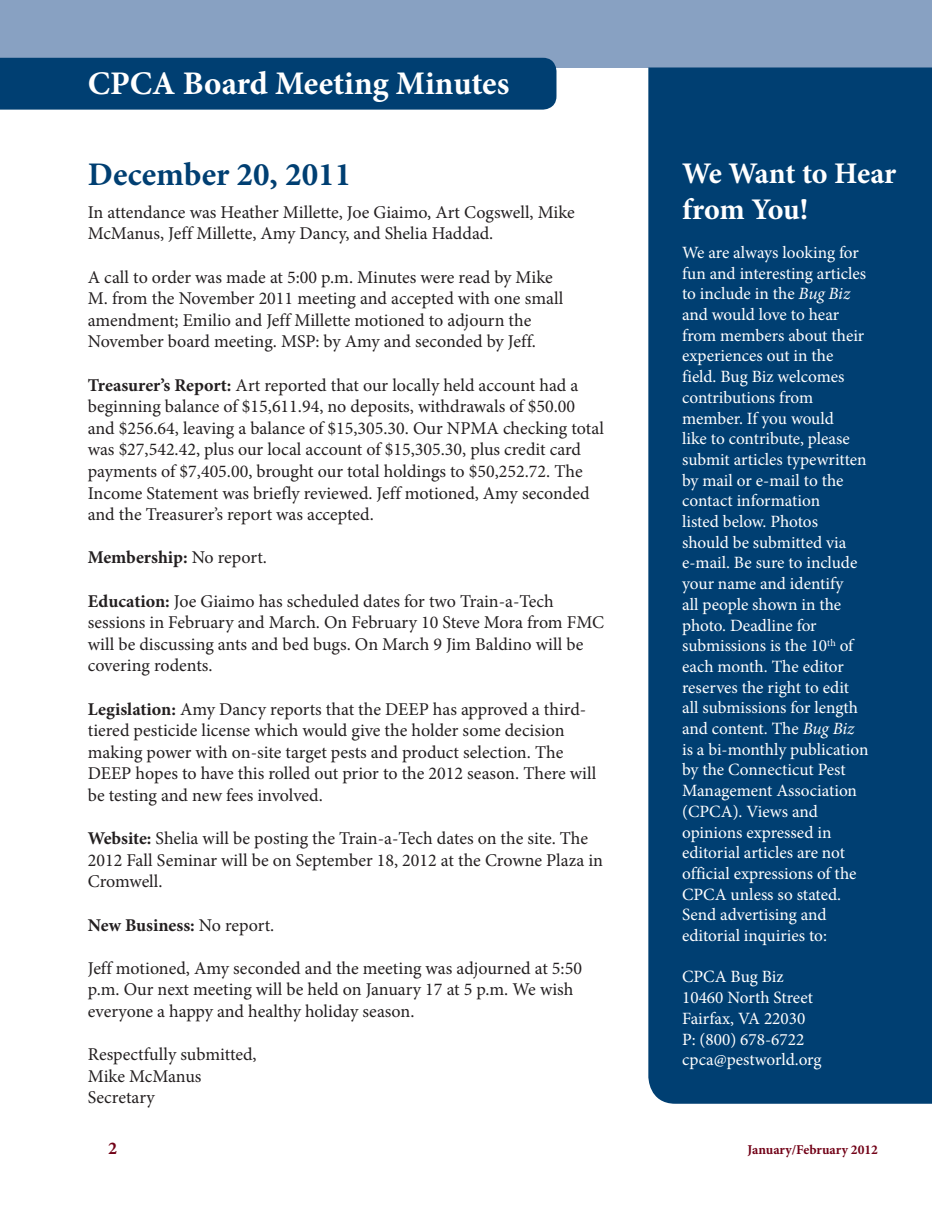
<style>
.page{position:relative;width:932px;height:1215px;background:#fff}
.page>*{position:absolute;margin:0;border:0;box-sizing:border-box;transform-origin:0 0}
.t1{font:700 33px "Minion Pro";color:#fff}
.t2{font:700 33px "Minion Pro";color:#003f72}
.t3{font:700 30px/36px "Minion Pro";letter-spacing:-.01em;color:#fff}
.t4{font:18px/21.6px "Minion Pro";color:#231f20}
.t5{font:700 18px "Minion Pro";color:#231f20}
.t6{font:700 18px "Minion Pro";color:#720217}
.t7{font:17.25px/20.7px "Minion Pro";color:#fff}
.t8{font:700 13.5px "Minion Pro";color:#720217}
.s1{font-weight:700}
.s2{font-weight:400}
.s3{font-style:italic}
</style>
<div class="page">
<div style="left:0;top:0;width:932px;height:68px;background:#88a1c2"></div>
<div style="left:0;top:58px;width:556px;height:52px;background:#003f72"></div>
<div style="left:648px;top:68px;width:284px;height:1036px;background:#003f72"></div>
<h1 class="t1" style="left:88px;top:60px;width:423px">CPCA Board Meeting Minutes</h1>
<h1 class="t2" style="left:88px;top:152px;width:265px">December 20, 2011</h1>
<p class="t4" style="left:88px;top:201px;width:488px">In attendance was Heather Millette, Joe Giaimo, Art Cogswell, Mike<br>McManus, Jeff Millette, Amy Dancy, and Shelia Haddad.</p>
<p class="t4" style="left:88px;top:266px;width:477px">A call to order was made at 5:00 p.m. Minutes were read by Mike M. from the November 2011 meeting and accepted with one small amendment; Emilio and Jeff Millette motioned to adjourn the November board meeting. MSP: by Amy and seconded by Jeff.</p>
<p class="t4" style="left:88px;top:374px;width:517px"><span class="s1">Treasurer’s Report:</span> Art reported that our locally held account had a beginning balance of $15,611.94, no deposits, withdrawals of $50.00 and $256.64, leaving a balance of $15,305.30. Our NPMA checking total was $27,542.42, plus our local account of $15,305.30, plus credit card payments of $7,405.00, brought our total holdings to $50,252.72. The Income Statement was briefly reviewed. Jeff motioned, Amy seconded and the Treasurer’s report was accepted.</p>
<p class="t5" style="left:88px;top:545px;width:181px">Membership: <span class="s2">No report.</span></p>
<p class="t4" style="left:88px;top:590px;width:518px"><span class="s1">Education:</span> Joe Giaimo has scheduled dates for two Train-a-Tech sessions in February and March. On February 10 Steve Mora from FMC will be discussing ants and bed bugs. On March 9 Jim Baldino will be covering rodents.</p>
<p class="t4" style="left:88px;top:698px;width:510px"><span class="s1">Legislation:</span> Amy Dancy reports that the DEEP has approved a third&shy;tiered pesticide license which would give the holder some decision making power with on-site target pests and product selection. The DEEP hopes to have this rolled out prior to the 2012 season. There will be testing and new fees involved.</p>
<p class="t4" style="left:88px;top:828px;width:516px"><span class="s1">Website:</span> Shelia will be posting the Train-a-Tech dates on the site. The<br>2012 Fall Seminar will be on September 18, 2012 at the Crowne Plaza in<br>Cromwell.</p>
<p class="t5" style="left:88px;top:912px;width:188px">New Business: <span class="s2">No report.</span></p>
<p class="t4" style="left:88px;top:957px;width:495px">Jeff motioned, Amy seconded and the meeting was adjourned at 5:50 p.m. Our next meeting will be held on January 17 at 5 p.m. We wish everyone a happy and healthy holiday season.</p>
<p class="t4" style="left:88px;top:1044px;width:170px">Respectfully submitted,<br>Mike McManus<br>Secretary</p>
<h2 class="t3" style="left:682px;top:155px;width:216px">We Want to Hear from You!</h2>
<p class="t7" style="left:682px;top:242px;width:188px">We are always looking for fun and interesting articles to include in the <span class="s3">Bug Biz </span>and would love to hear from members about their experiences out in the field. Bug Biz welcomes contributions from member. If you would<br>like to contribute, please submit articles typewritten by mail or e-mail to the contact information<br>listed below. Photos should be submitted via e-mail. Be sure to include your name and identify<br>all people shown in the photo. Deadline for submissions is the 10<sup>th</sup> of each month. The editor reserves the right to edit all submissions for length and content. The <span class="s3">Bug Biz </span>is a bi-monthly publication by the Connecticut Pest<br>Management Association (CPCA). Views and opinions expressed in editorial articles are not official expressions of the<br>CPCA unless so stated.<br>Send advertising and editorial inquiries to:</p>
<p class="t7" style="left:682px;top:967px;width:141px">CPCA Bug Biz<br>10460 North Street<br>Fairfax, VA 22030<br>P: (800) 678-6722 cpca@pestworld.org</p>
<p class="t6" style="left:108px;top:1136px;width:10px">2</p>
<p class="t8" style="left:747px;top:1140px;width:132px">January/February 2012</p>
</div>
